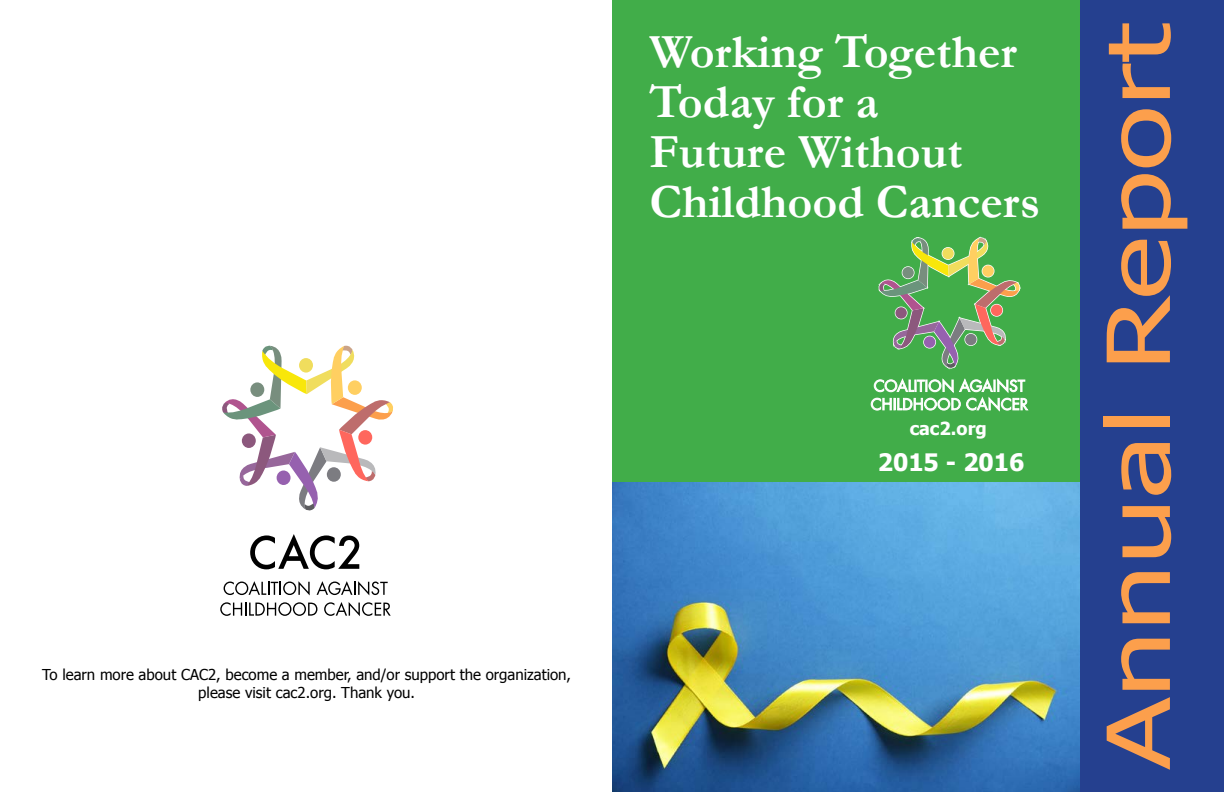
<style>
.page{position:relative;width:1224px;height:792px;background:#fff}
.page>*{position:absolute;margin:0;border:0;box-sizing:border-box;transform-origin:0 0}
.t1{font:87px "Tahoma";color:#fc9f4c;scale:1.37 1}
.t2{font:700 48px/50px "Garamond";color:#fff}
.t3{font:700 24px "Tahoma";color:#fff}
.t4{font:700 18px "Tahoma";color:#fff}
.t5{font:15px/18px "Tahoma";color:#000;text-align:center}
</style>
<div class="page">
<div style="left:612px;top:0;width:469px;height:792px;background:#41ad49"></div>
<div style="left:1080px;top:0;width:144px;height:792px;background:#25408f"></div>
<svg style="left:871px;top:378px;width:157px;height:33px"></svg>
<svg style="left:878px;top:237px;width:143px;height:133px"></svg>
<div style="left:965px;top:334px;width:12px;height:11px;background:#7c7c81;border-radius:50%"></div>
<div style="left:991px;top:304px;width:11px;height:12px;background:#ff675d;border-radius:50%"></div>
<div style="left:982px;top:265px;width:12px;height:12px;background:#ffcf61;border-radius:50%"></div>
<div style="left:942px;top:248px;width:12px;height:11px;background:#f0dd5d;border-radius:50%"></div>
<div style="left:902px;top:267px;width:12px;height:12px;background:#788e7e;border-radius:50%"></div>
<div style="left:895px;top:307px;width:12px;height:12px;background:#8c587d;border-radius:50%"></div>
<div style="left:924px;top:336px;width:11px;height:12px;background:#9661af;border-radius:50%"></div>
<svg style="left:250px;top:534px;width:109px;height:35px"></svg>
<svg style="left:224px;top:581px;width:86px;height:14px"></svg>
<svg style="left:317px;top:581px;width:71px;height:14px"></svg>
<svg style="left:220px;top:602px;width:97px;height:14px"></svg>
<svg style="left:324px;top:602px;width:67px;height:14px"></svg>
<svg style="left:222px;top:346px;width:171px;height:165px"></svg>
<div style="left:327px;top:467px;width:14px;height:15px;background:#7c7c81;border-radius:50%"></div>
<div style="left:358px;top:430px;width:14px;height:15px;background:#ff675d;border-radius:50%"></div>
<div style="left:348px;top:380px;width:14px;height:15px;background:#ffcf61;border-radius:50%"></div>
<div style="left:299px;top:358px;width:14px;height:15px;background:#f0dd5d;border-radius:50%"></div>
<div style="left:250px;top:382px;width:14px;height:15px;background:#788e7e;border-radius:50%"></div>
<div style="left:242px;top:433px;width:14px;height:15px;background:#8c587d;border-radius:50%"></div>
<div style="left:276px;top:470px;width:15px;height:15px;background:#9661af;border-radius:50%"></div>
<img style="left:612px;top:483px;width:468px;height:309px">
<p class="t5" style="left:42px;top:665px;width:530px">To learn more about CAC2, become a member, and/or support the organization, please visit cac2.org. Thank you.</p>
<h2 class="t2" style="left:649px;top:26px;width:392px">Working Together<br>Today for a<br>Future Without<br>Childhood Cancers</h2>
<p class="t4" style="left:910px;top:415px;width:79px">cac2.org</p>
<h3 class="t3" style="left:878px;top:446px;width:148px">2015 - 2016</h3>
<h1 class="t1" style="left:1080px;top:769px;width:546px;rotate:-90deg">Annual Report</h1>
</div>
